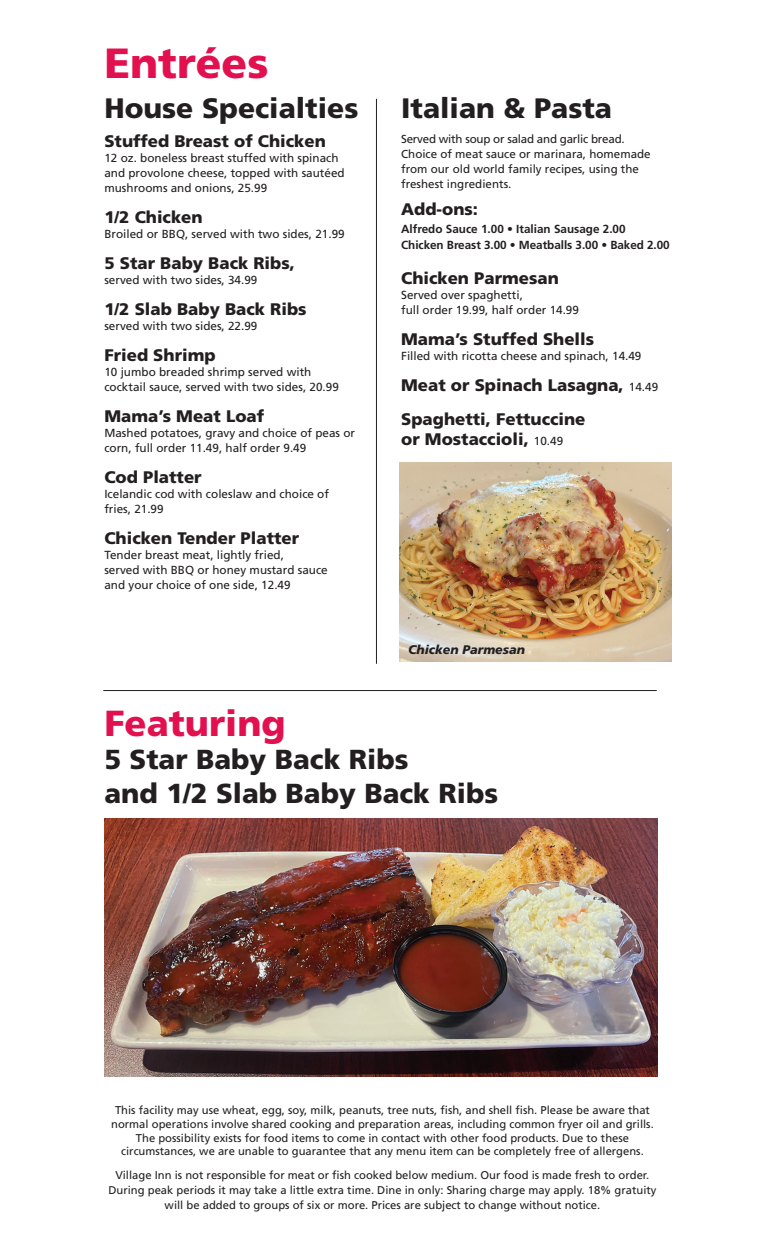
<style>
.page{position:relative;width:765px;height:1260px;background:#fff}
.page>*{position:absolute;margin:0;border:0;box-sizing:border-box;transform-origin:0 0}
.t1{font:900 42.25px "Frutiger";color:#e2104f}
.t2{font:900 36.25px "Frutiger";color:#e2104f}
.t3{font:900 28.12px "Frutiger";color:#231f20}
.t4{font:900 27.5px/33.8px "Frutiger";color:#231f20}
.t5{font:900 16.75px/34.4px "Frutiger";color:#231f20}
.t6{font:italic 900 12.5px "Frutiger";color:#231f20}
.t7{font:11.75px/15px "Frutiger";color:#231f20}
.t8{font:700 11.75px/16.2px "Frutiger";letter-spacing:-.005em;color:#231f20}
.t9{font:11.62px/15px "Frutiger";color:#231f20}
.t10{font:11.25px/13.8px "Frutiger";color:#231f20;text-align:center}
.s1{font-weight:400;font-size:11.75px}
</style>
<div class="page">
<img style="left:104px;top:818px;width:554px;height:259px">
<hr style="left:376px;top:99px;width:1px;height:565px;background:#231f20">
<hr style="left:103px;top:690px;width:554px;height:1px;background:#231f20">
<img style="left:400px;top:462px;width:271px;height:200px">
<h1 class="t1" style="left:104px;top:38px;width:166px">Entrées</h1>
<h3 class="t3" style="left:104px;top:91px;width:256px">House Specialties</h3>
<h3 class="t3" style="left:401px;top:91px;width:212px">Italian &amp; Pasta</h3>
<h3 class="t5" style="left:104px;top:124px;width:223px">Stuffed Breast of Chicken</h3>
<p class="t7" style="left:104px;top:150px;width:242px">12 oz. boneless breast stuffed with spinach and provolone cheese, topped with sautéed mushrooms and onions, 25.99</p>
<h3 class="t5" style="left:104px;top:200px;width:100px">1/2 Chicken</h3>
<p class="t7" style="left:104px;top:226px;width:242px">Broiled or BBQ, served with two sides, 21.99</p>
<h3 class="t5" style="left:104px;top:246px;width:192px">5 Star Baby Back Ribs,</h3>
<p class="t7" style="left:104px;top:272px;width:155px">served with two sides, 34.99</p>
<h3 class="t5" style="left:104px;top:292px;width:204px">1/2 Slab Baby Back Ribs</h3>
<p class="t7" style="left:104px;top:318px;width:155px">served with two sides, 22.99</p>
<h3 class="t5" style="left:104px;top:338px;width:113px">Fried Shrimp</h3>
<p class="t7" style="left:104px;top:365px;width:236px">10 jumbo breaded shrimp served with cocktail sauce, served with two sides, 20.99</p>
<h3 class="t5" style="left:104px;top:399px;width:161px">Mama’s Meat Loaf</h3>
<p class="t7" style="left:104px;top:426px;width:252px">Mashed potatoes, gravy and choice of peas or corn, full order 11.49, half order 9.49</p>
<h3 class="t5" style="left:104px;top:460px;width:99px">Cod Platter</h3>
<p class="t7" style="left:104px;top:487px;width:226px">Icelandic cod with coleslaw and choice of fries, 21.99</p>
<h3 class="t5" style="left:104px;top:521px;width:196px">Chicken Tender Platter</h3>
<p class="t7" style="left:104px;top:548px;width:225px">Tender breast meat, lightly fried,<br>served with BBQ or honey mustard sauce and your choice of one side, 12.49</p>
<p class="t9" style="left:401px;top:131px;width:251px">Served with soup or salad and garlic bread.<br>Choice of meat sauce or marinara, homemade from our old world family recipes, using the freshest ingredients.</p>
<h3 class="t5" style="left:401px;top:192px;width:78px">Add-ons:</h3>
<p class="t8" style="left:401px;top:221px;width:270px">Alfredo Sauce 1.00 • Italian Sausage 2.00<br>Chicken Breast 3.00 • Meatballs 3.00 • Baked 2.00</p>
<h3 class="t5" style="left:401px;top:260px;width:159px">Chicken Parmesan</h3>
<p class="t7" style="left:401px;top:287px;width:179px">Served over spaghetti,<br>full order 19.99, half order 14.99</p>
<h3 class="t5" style="left:401px;top:322px;width:195px">Mama’s Stuffed Shells</h3>
<p class="t7" style="left:401px;top:348px;width:242px">Filled with ricotta cheese and spinach, 14.49</p>
<h3 class="t5" style="left:401px;top:368px;width:259px">Meat or Spinach Lasagna, <span class="s1">14.49<br></span>Spaghetti, Fettuccine</h3>
<h3 class="t5" style="left:401px;top:421px;width:164px">or Mostaccioli, <span class="s1">10.49</span></h3>
<p class="t6" style="left:408px;top:642px;width:119px">Chicken Parmesan</p>
<h2 class="t2" style="left:104px;top:701px;width:183px">Featuring</h2>
<h3 class="t4" style="left:104px;top:742px;width:395px">5 Star Baby Back Ribs<br>and 1/2 Slab Baby Back Ribs</h3>
<p class="t10" style="left:111px;top:1103px;width:544px">This facility may use wheat, egg, soy, milk, peanuts, tree nuts, fish, and shell fish. Please be aware that normal operations involve shared cooking and preparation areas, including common fryer oil and grills.<br>The possibility exists for food items to come in contact with other food products. Due to these circumstances, we are unable to guarantee that any menu item can be completely free of allergens.</p>
<p class="t10" style="left:108px;top:1168px;width:550px;line-height:15px">Village Inn is not responsible for meat or fish cooked below medium. Our food is made fresh to order.<br>During peak periods it may take a little extra time. Dine in only: Sharing charge may apply. 18% gratuity will be added to groups of six or more. Prices are subject to change without notice.</p>
</div>
